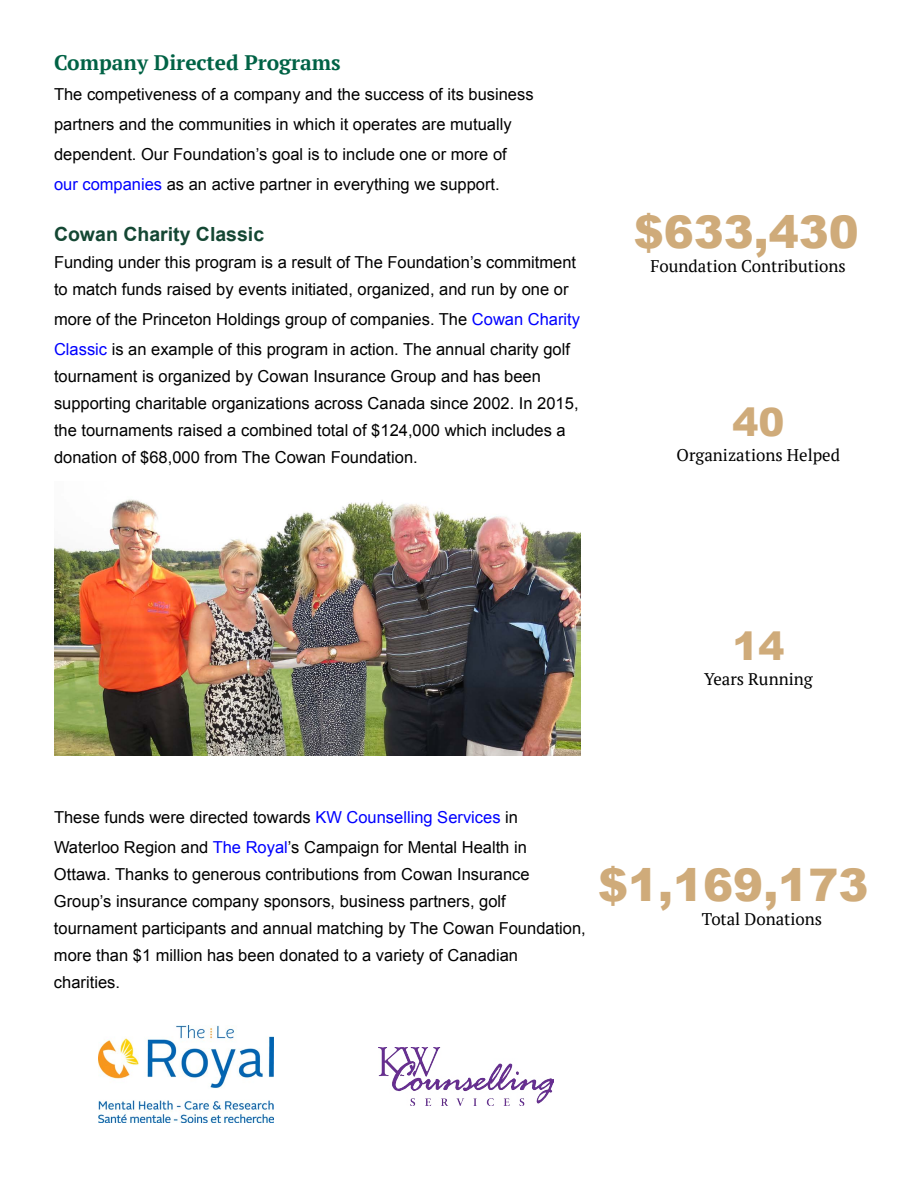
<style>
.page{position:relative;width:918px;height:1188px;background:#fff}
.page>*{position:absolute;margin:0;border:0;box-sizing:border-box;transform-origin:0 0}
.t1{font:900 45px "Arial";color:#cfab7a}
.t2{font:900 39px "Arial";color:#cfab7a}
.t3{font:700 21px "PT Serif";color:#006245}
.t4{font:700 19.5px "Arial";color:#144733}
.t5{font:16.8px "PT Serif";color:#000}
.t6{font:16.5px/27px "Arial";color:#000}
.s1{color:#00f}
</style>
<div class="page">
<img style="left:54px;top:499px;width:526px;height:257px">
<img style="left:379px;top:1048px;width:175px;height:58px">
<img style="left:99px;top:1025px;width:175px;height:98px">
<h3 class="t3" style="left:54px;top:49px;width:288px">Company Directed Programs</h3>
<p class="t6" style="left:54px;top:80px;width:481px;line-height:30px">The competiveness of a company and the success of its business partners and the communities in which it operates are mutually dependent. Our Foundation’s goal is to include one or more of <span class="s1">our companies</span> as an active partner in everything we support.</p>
<h3 class="t4" style="left:54px;top:221px;width:212px">Cowan Charity Classic</h3>
<p class="t6" style="left:54px;top:249px;width:524px">Funding under this program is a result of The Foundation’s commitment to match funds raised by events initiated, organized, and run by one or</p>
<p class="t6" style="left:54px;top:304px;width:528px;line-height:30px">more of the Princeton Holdings group of companies. The <span class="s1">Cowan Charity<br>Classic</span> is an example of this program in action. The annual charity golf</p>
<p class="t6" style="left:54px;top:363px;width:526px">tournament is organized by Cowan Insurance Group and has been supporting charitable organizations across Canada since 2002. In 2015, the tournaments raised a combined total of $124,000 which includes a donation of $68,000 from The Cowan Foundation.</p>
<h1 class="t1" style="left:634px;top:199px;width:227px">$633,430</h1>
<p class="t5" style="left:650px;top:255px;width:197px">Foundation Contributions</p>
<p class="t2" style="left:732px;top:394px;width:54px">40</p>
<p class="t5" style="left:677px;top:444px;width:165px">Organizations Helped</p>
<p class="t2" style="left:732px;top:617px;width:54px">14</p>
<p class="t5" style="left:704px;top:668px;width:110px">Years Running</p>
<p class="t6" style="left:54px;top:802px;width:474px;line-height:30px">These funds were directed towards <span class="s1">KW Counselling Services</span> in<br>Waterloo Region and <span class="s1">The Royal</span>’s Campaign for Mental Health in</p>
<p class="t6" style="left:54px;top:861px;width:533px">Ottawa. Thanks to generous contributions from Cowan Insurance Group’s insurance company sponsors, business partners, golf tournament participants and annual matching by The Cowan Foundation, more than $1 million has been donated to a variety of Canadian charities.</p>
<h1 class="t1" style="left:598px;top:852px;width:272px">$1,169,173</h1>
<p class="t5" style="left:702px;top:908px;width:122px">Total Donations</p>
</div>
